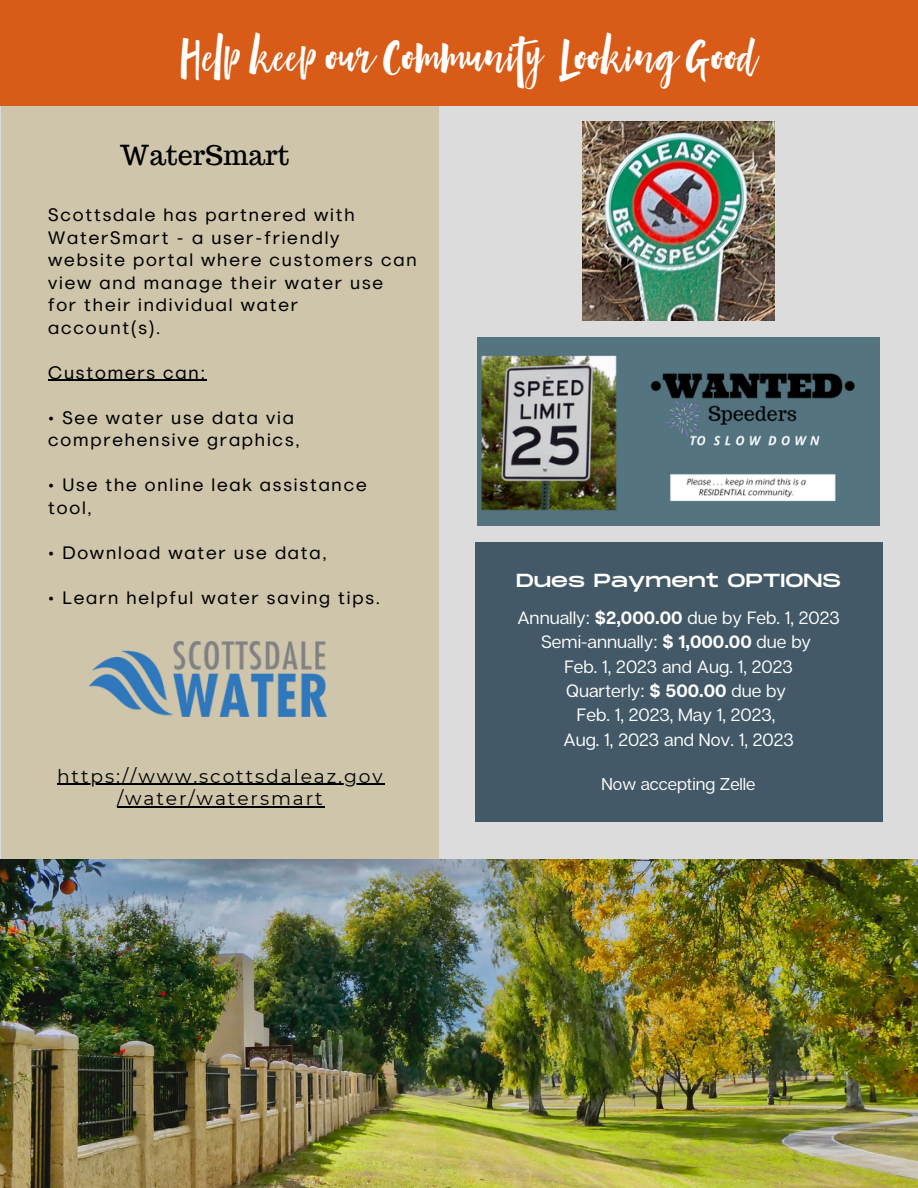
<style>
.page{position:relative;width:918px;height:1188px;background:#dcdcdc}
.page>*{position:absolute;margin:0;border:0;box-sizing:border-box;transform-origin:0 0}
.t1{font:33.9px "Boomshell Clean One";color:#fff}
.t2{font:27px "Trocchi";color:#000}
.t3{font:18.9px "Monument Extended";color:#fff}
.t4{font:18.75px/22.5px "Montserrat";letter-spacing:.1em;color:#000;text-align:center}
.t5{font:18px/22.5px "Marlin Geo Basic";letter-spacing:.1em;color:#000}
.t6{font:17.85px/24.3px "Articulat CF";color:#fff;text-align:center}
.t7{font:17.1px "Articulat CF";color:#fff}
.s1{font-weight:700}
</style>
<div class="page">
<div style="left:1px;top:105px;width:438px;height:755px;background:#cec5ab"></div>
<img style="left:0;top:860px;width:918px;height:328px">
<img style="left:90px;top:641px;width:236px;height:76px">
<div style="left:475px;top:543px;width:407px;height:279px;background:#435967"></div>
<img style="left:477px;top:338px;width:402px;height:188px">
<div style="left:0;top:0;width:918px;height:106px;background:#d85c17"></div>
<img style="left:583px;top:122px;width:191px;height:199px">
<hr style="left:48px;top:380px;width:159px;height:1px;background:#000">
<hr style="left:57px;top:784px;width:328px;height:1px;background:#000">
<hr style="left:117px;top:806px;width:208px;height:1px;background:#000">
<h1 class="t1" style="left:181px;top:37px;width:578px">Help keep our Community Looking Good</h1>
<h2 class="t2" style="left:120px;top:138px;width:171px">WaterSmart</h2>
<p class="t5" style="left:48px;top:205px;width:370px">Scottsdale has partnered with<br>WaterSmart - a user-friendly website portal where customers can view and manage their water use<br>for their individual water<br>account(s).</p>
<p class="t5" style="left:48px;top:362px;width:158px">Customers can:</p>
<p class="t5" style="left:48px;top:407px;width:253px">• See water use data via comprehensive graphics,</p>
<p class="t5" style="left:48px;top:475px;width:320px">• Use the online leak assistance tool,</p>
<p class="t5" style="left:48px;top:542px;width:280px">• Download water use data,</p>
<p class="t5" style="left:48px;top:587px;width:333px">• Learn helpful water saving tips.</p>
<p class="t4" style="left:57px;top:765px;width:327px">https://www.scottsdaleaz.gov /water/watersmart</p>
<p class="t3" style="left:516px;top:570px;width:326px">Dues Payment OPTIONS</p>
<p class="t6" style="left:517px;top:605px;width:324px">Annually: <span class="s1">$2,000.00</span> due by Feb. 1, 2023<br>Semi-annually: <span class="s1">$ 1,000.00</span> due by<br>Feb. 1, 2023 and Aug. 1, 2023<br>Quarterly: <span class="s1">$ 500.00</span> due by<br>Feb. 1, 2023, May 1, 2023,<br>Aug. 1, 2023 and Nov. 1, 2023</p>
<p class="t7" style="left:602px;top:773px;width:155px">Now accepting Zelle</p>
</div>
